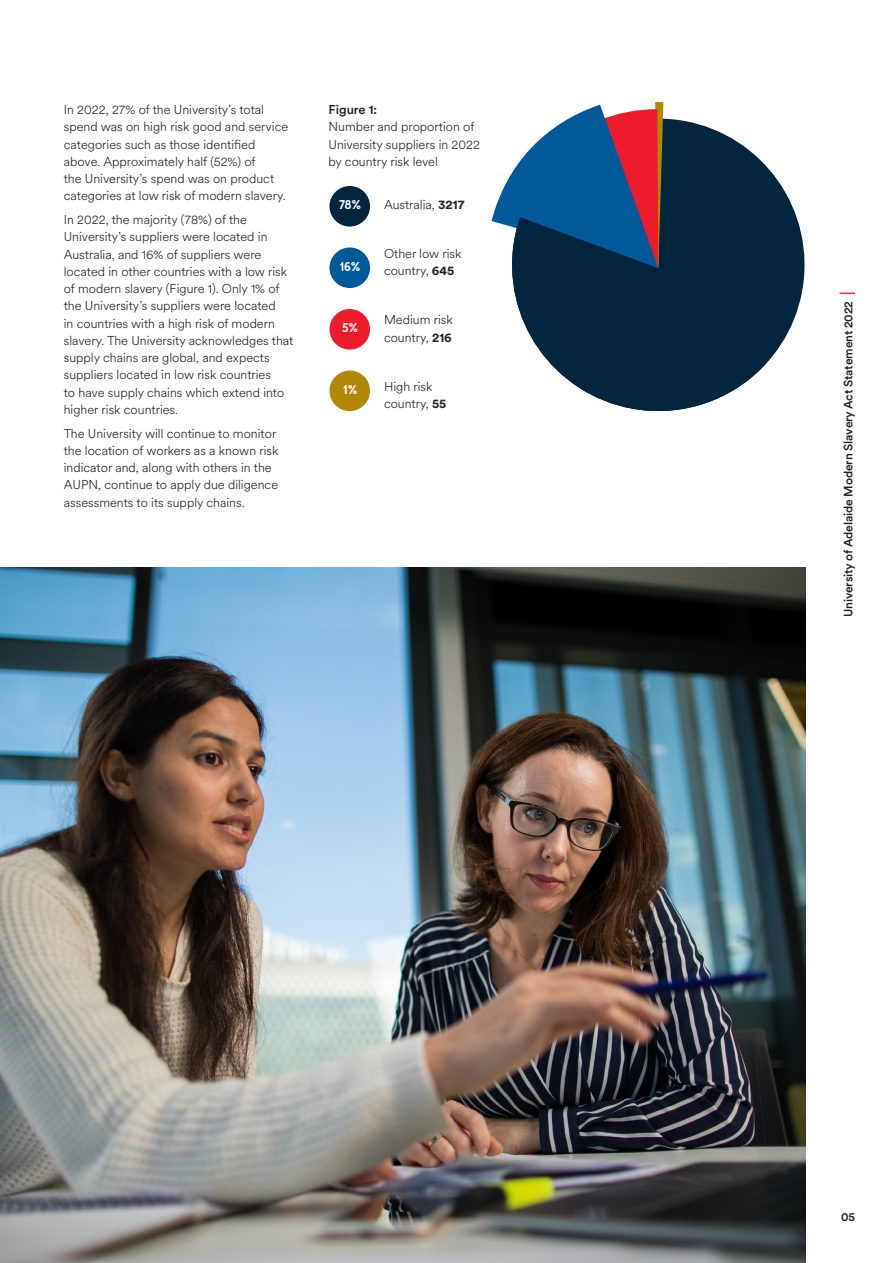
<style>
.page{position:relative;width:893px;height:1263px;background:#fff}
.page>*{position:absolute;margin:0;border:0;box-sizing:border-box;transform-origin:0 0}
.UoA_body{font:300 12.75px/17.2px "Circular XX";color:#231f20}
.UoA_body-2{font:700 12.75px "MADE Evolve Sans";color:#fff}
.t1{font:500 12px "Circular XX";letter-spacing:-.01em;color:#231f20}
.s1{font-weight:500}
.s2{font-weight:700}
</style>
<div class="page">
<svg style="left:663px;top:119px;width:142px;height:245px;fill:#03253d"></svg>
<svg style="left:492px;top:102px;width:171px;height:123px"></svg>
<svg style="left:506px;top:217px;width:260px;height:195px;fill:#03253d"></svg>
<div style="left:329px;top:186px;width:41px;height:41px;background:#03253d;border-radius:50%"></div>
<div style="left:329px;top:247px;width:41px;height:41px;background:#00599b;border-radius:50%"></div>
<div style="left:329px;top:309px;width:41px;height:41px;background:#ee1b2c;border-radius:50%"></div>
<div style="left:329px;top:370px;width:41px;height:41px;background:#b28705;border-radius:50%"></div>
<img style="left:0;top:567px;width:805px;height:696px">
<svg style="left:840px;top:293px;width:15px;height:1px"></svg>
<p class="UoA_body" style="left:64px;top:101px;width:226px">In 2022, 27% of the University’s total spend was on high risk good and service categories such as those identified above. Approximately half (52%) of<br>the University’s spend was on product categories at low risk of modern slavery.</p>
<p class="UoA_body" style="left:64px;top:210px;width:231px">In 2022, the majority (78%) of the University’s suppliers were located in Australia, and 16% of suppliers were located in other countries with a low risk of modern slavery (Figure 1). Only 1% of the University’s suppliers were located<br>in countries with a high risk of modern slavery. The University acknowledges that supply chains are global, and expects suppliers located in low risk countries<br>to have supply chains which extend into higher risk countries.</p>
<p class="UoA_body" style="left:64px;top:424px;width:216px">The University will continue to monitor the location of workers as a known risk indicator and, along with others in the AUPN, continue to apply due diligence assessments to its supply chains.</p>
<p class="UoA_body" style="left:328px;top:101px;width:153px"><span class="s1">Figure 1:<br></span>Number and proportion of<br>University suppliers in 2022 by country risk level</p>
<p class="UoA_body" style="left:384px;top:195px;width:82px">Australia, <span class="s2">3217</span></p>
<p class="UoA_body" style="left:384px;top:244px;width:79px">Other low risk country, <span class="s2">645</span></p>
<p class="UoA_body" style="left:384px;top:311px;width:70px">Medium risk country, <span class="s2">216</span></p>
<p class="UoA_body" style="left:384px;top:377px;width:64px">High risk country, <span class="s2">55</span></p>
<p class="UoA_body-2" style="left:339px;top:197px;width:23px">78%</p>
<p class="UoA_body-2" style="left:340px;top:258px;width:22px">16%</p>
<p class="UoA_body-2" style="left:342px;top:320px;width:17px">5%</p>
<p class="UoA_body-2" style="left:343px;top:381px;width:16px">1%</p>
<p class="t1" style="left:840px;top:617px;width:318px;rotate:-90deg">University of Adelaide Modern Slavery Act Statement 2022</p>
<p class="t1" style="left:841px;top:1208px;width:16px">05</p>
</div>
